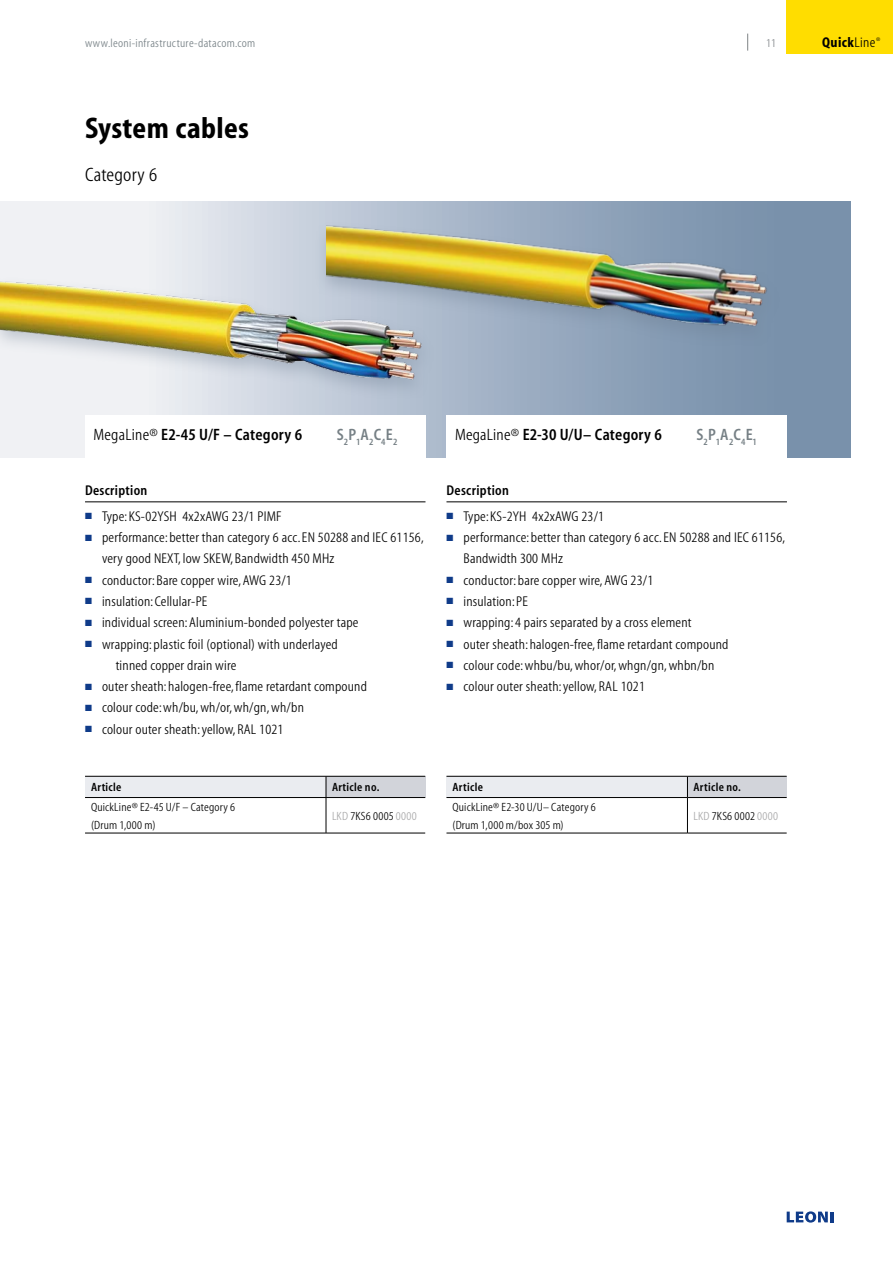
<style>
.page{position:relative;width:893px;height:1263px;background:#fff}
.page>*{position:absolute;margin:0;border:0;box-sizing:border-box;transform-origin:0 0}
.Headline_20_pt{font:700 condensed 30px "Myriad";letter-spacing:.015em;color:#000}
.Headline_20_pt-2{font:19.5px "Myriad Condensed";letter-spacing:.01em;color:#000}
.copy_9_5_ohne_Raster{font:semi-condensed 16.5px "Myriad";letter-spacing:.015em;color:#000}
.copy_9_5_ohne_Raster-2{font:semi-condensed 16.5px "Myriad";color:#768085}
.LEONI_Bullet_points{font:14.25px/21.3px "Myriad Condensed";letter-spacing:.015em;color:#000}
.copy_9_5_ohne_Raster-3{font:semi-condensed 14.25px "Myriad";letter-spacing:.02em;color:#000}
.t1{font:700 condensed 14.25px "Myriad";letter-spacing:.03em;color:#000}
.Tabelle_copy_mittig{font:12px "Myriad Condensed";letter-spacing:.02em;color:#000}
.t2{font:12px "Myriad Condensed";letter-spacing:.025em;color:#768085}
.Tabellenkopf_8_semi{font:semi-condensed 12px "Myriad";letter-spacing:.03em;color:#000}
.t3{font:12px "Myriad Condensed";color:#7e8386}
.s1{font-family:"Myriad Condensed";font-weight:400;font-stretch:normal}
.s2{font-family:"Myriad Condensed";font-stretch:normal}
.s3{color:#0f3b89}
.s4{color:#a7a7a8}
</style>
<div class="page">
<svg style="left:787px;top:1211px;width:46px;height:11px"></svg>
<div style="left:787px;top:0;width:106px;height:53px;background:#fd0"></div>
<svg style="left:747px;top:34px;width:1px;height:17px"></svg>
<svg style="left:0;top:202px;width:850px;height:255px"></svg>
<div style="left:0;top:276px;width:436px;height:124px;background:#6c7d90;opacity:.35"></div>
<img style="left:0;top:271px;width:464px;height:114px">
<div style="left:314px;top:221px;width:468px;height:127px;background:#6c7d90;opacity:.35"></div>
<img style="left:326px;top:218px;width:490px;height:125px">
<div style="left:85px;top:415px;width:340px;height:63px;background:#fff"></div>
<hr style="left:85px;top:502px;width:340px;height:1px;background:#000">
<div style="left:446px;top:415px;width:341px;height:63px;background:#fff"></div>
<hr style="left:446px;top:502px;width:341px;height:1px;background:#000">
<svg style="left:85px;top:776px;width:340px;height:57px"></svg>
<hr style="left:85px;top:797px;width:241px;height:1px;background:#000">
<hr style="left:326px;top:797px;width:99px;height:1px;background:#000">
<hr style="left:326px;top:798px;width:1px;height:35px;background:#000">
<hr style="left:85px;top:833px;width:241px;height:1px;background:#000">
<hr style="left:326px;top:833px;width:99px;height:1px;background:#000">
<svg style="left:446px;top:776px;width:341px;height:57px"></svg>
<hr style="left:446px;top:797px;width:241px;height:1px;background:#000">
<hr style="left:687px;top:797px;width:100px;height:1px;background:#000">
<hr style="left:687px;top:798px;width:1px;height:35px;background:#000">
<hr style="left:446px;top:833px;width:241px;height:1px;background:#000">
<hr style="left:687px;top:833px;width:100px;height:1px;background:#000">
<p class="t2" style="left:85px;top:37px;width:172px">www.leoni-infrastructure-datacom.com</p>
<p class="t1" style="left:822px;top:35px;width:60px">Quick<span class="s1">Line</span><sup>®</sup></p>
<p class="t3" style="left:766px;top:37px;width:11px">11</p>
<p class="Headline_20_pt" style="left:85px;top:113px;width:166px">System cables</p>
<p class="Headline_20_pt-2" style="left:85px;top:165px;width:74px">Category 6</p>
<p class="copy_9_5_ohne_Raster" style="left:94px;top:426px;width:210px"><span class="s2">MegaLine®</span> E2-45 U/F – Category 6</p>
<p class="copy_9_5_ohne_Raster-2" style="left:337px;top:426px;width:62px">S<sub>2</sub>P<sub>1</sub>A<sub>2</sub>C<sub>4</sub>E<sub>2</sub></p>
<p class="copy_9_5_ohne_Raster" style="left:455px;top:426px;width:208px"><span class="s2">MegaLine®</span> E2-30 U/U– Category 6</p>
<p class="copy_9_5_ohne_Raster-2" style="left:696px;top:426px;width:62px">S<sub>2</sub>P<sub>1</sub>A<sub>2</sub>C<sub>4</sub>E<sub>1</sub></p>
<p class="copy_9_5_ohne_Raster-3" style="left:85px;top:484px;width:64px">Description</p>
<p class="LEONI_Bullet_points" style="left:85px;top:506px;width:198px"><span class="s3">■</span> Type: KS-02YSH 4x2xAWG 23/1 PIMF</p>
<p class="LEONI_Bullet_points" style="left:102px;top:527px;width:323px;text-indent:-17px"><span class="s3">■</span> performance: better than category 6 acc. EN 50288 and IEC 61156, very good NEXT, low SKEW, Bandwidth 450 MHz</p>
<p class="LEONI_Bullet_points" style="left:85px;top:570px;width:208px"><span class="s3">■</span> conductor: Bare copper wire, AWG 23/1</p>
<p class="LEONI_Bullet_points" style="left:85px;top:591px;width:124px"><span class="s3">■</span> insulation: Cellular-PE</p>
<p class="LEONI_Bullet_points" style="left:85px;top:612px;width:275px"><span class="s3">■</span> individual screen: Aluminium-bonded polyester tape</p>
<p class="LEONI_Bullet_points" style="left:116px;top:634px;width:224px;text-indent:-31px"><span class="s3">■</span> wrapping: plastic foil (optional) with underlayed tinned copper drain wire</p>
<p class="LEONI_Bullet_points" style="left:85px;top:676px;width:283px"><span class="s3">■</span> outer sheath: halogen-free, flame retardant compound</p>
<p class="LEONI_Bullet_points" style="left:85px;top:697px;width:220px"><span class="s3">■</span> colour code: wh/bu, wh/or, wh/gn, wh/bn</p>
<p class="LEONI_Bullet_points" style="left:85px;top:719px;width:200px"><span class="s3">■</span> colour outer sheath: yellow, RAL 1021</p>
<p class="copy_9_5_ohne_Raster-3" style="left:446px;top:484px;width:64px">Description</p>
<p class="LEONI_Bullet_points" style="left:446px;top:506px;width:159px"><span class="s3">■</span> Type: KS-2YH 4x2xAWG 23/1</p>
<p class="LEONI_Bullet_points" style="left:463px;top:527px;width:323px;text-indent:-17px"><span class="s3">■</span> performance: better than category 6 acc. EN 50288 and IEC 61156,<br>Bandwidth 300 MHz</p>
<p class="LEONI_Bullet_points" style="left:446px;top:570px;width:208px"><span class="s3">■</span> conductor: bare copper wire, AWG 23/1</p>
<p class="LEONI_Bullet_points" style="left:446px;top:591px;width:83px"><span class="s3">■</span> insulation: PE</p>
<p class="LEONI_Bullet_points" style="left:446px;top:612px;width:247px"><span class="s3">■</span> wrapping: 4 pairs separated by a cross element</p>
<p class="LEONI_Bullet_points" style="left:446px;top:634px;width:283px"><span class="s3">■</span> outer sheath: halogen-free, flame retardant compound</p>
<p class="LEONI_Bullet_points" style="left:446px;top:655px;width:269px"><span class="s3">■</span> colour code: whbu/bu, whor/or, whgn/gn, whbn/bn</p>
<p class="LEONI_Bullet_points" style="left:446px;top:676px;width:200px"><span class="s3">■</span> colour outer sheath: yellow, RAL 1021</p>
<p class="Tabellenkopf_8_semi" style="left:91px;top:781px;width:32px">Article</p>
<p class="Tabellenkopf_8_semi" style="left:332px;top:781px;width:49px">Article no.</p>
<p class="Tabelle_copy_mittig" style="left:91px;top:801px;width:146px">QuickLine® E2-45 U/F – Category 6</p>
<p class="Tabelle_copy_mittig" style="left:91px;top:819px;width:66px">(Drum 1,000 m)</p>
<p class="Tabelle_copy_mittig" style="left:332px;top:810px;width:86px"><span class="s4">LKD</span> 7KS6 0005 <span class="s4">0000</span></p>
<p class="Tabellenkopf_8_semi" style="left:452px;top:781px;width:32px">Article</p>
<p class="Tabellenkopf_8_semi" style="left:693px;top:781px;width:49px">Article no.</p>
<p class="Tabelle_copy_mittig" style="left:452px;top:801px;width:145px">QuickLine® E2-30 U/U– Category 6</p>
<p class="Tabelle_copy_mittig" style="left:452px;top:819px;width:113px">(Drum 1,000 m/box 305 m)</p>
<p class="Tabelle_copy_mittig" style="left:693px;top:810px;width:86px"><span class="s4">LKD</span> 7KS6 0002 <span class="s4">0000</span></p>
</div>
